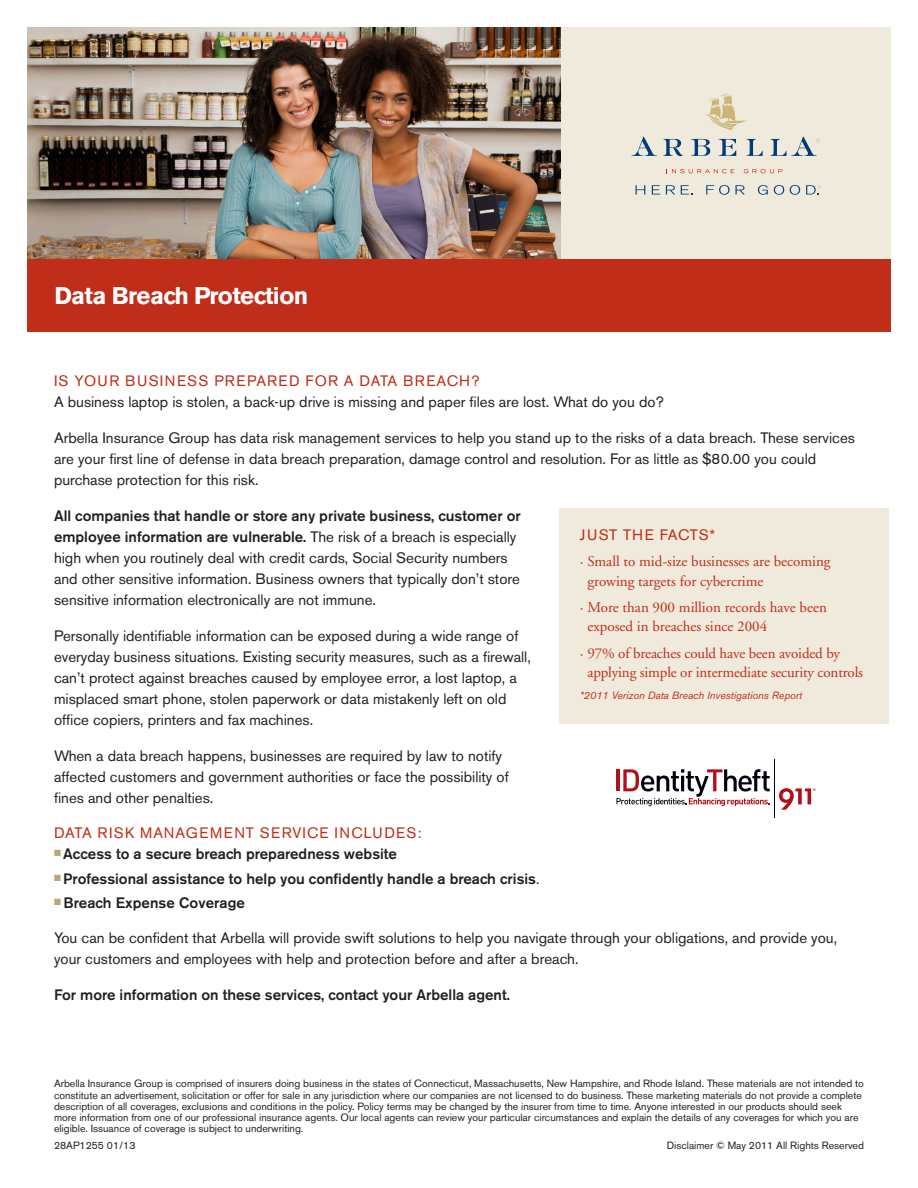
<style>
.page{position:relative;width:918px;height:1188px;background:#fff}
.page>*{position:absolute;margin:0;border:0;box-sizing:border-box;transform-origin:0 0}
.Text{font:700 24px "Akzidenz Grotesk BE";letter-spacing:-.025em;color:#fff}
.Text-2{font:15px/21px "Akzidenz Grotesk BE";color:#231f20}
.Text_-_Callout{font:15px/19.5px "Adobe Garamond";color:#c02d19}
.Text-3{font:500 15px "Akzidenz Grotesk BE";color:#231f20}
.Subhead_B{font:15px "Akzidenz Grotesk BE";letter-spacing:.08em;color:#c02d19}
.Subhead_B-2{font:15px "Akzidenz Grotesk BE";letter-spacing:.04em;color:#c02d19}
.Footnotes{font:10.5px/11.2px "Akzidenz Grotesk BE";color:#231f20}
.Text-4{font:italic 10.5px "Akzidenz Grotesk BE";color:#c02d19}
.s1{font-weight:500}
.s2{font-weight:400}
</style>
<div class="page">
<div style="left:27px;top:258px;width:864px;height:73px;background:#c02d19"></div>
<img style="left:27px;top:27px;width:535px;height:231px">
<div style="left:562px;top:27px;width:329px;height:231px;background:#efeadc"></div>
<div style="left:560px;top:508px;width:329px;height:216px;background:#efeadc"></div>
<svg style="left:632px;top:137px;width:25px;height:19px"></svg>
<svg style="left:663px;top:139px;width:20px;height:17px"></svg>
<svg style="left:691px;top:139px;width:19px;height:17px"></svg>
<svg style="left:719px;top:139px;width:17px;height:17px"></svg>
<svg style="left:747px;top:139px;width:16px;height:17px"></svg>
<svg style="left:672px;top:169px;width:62px;height:4px"></svg>
<svg style="left:744px;top:169px;width:38px;height:4px"></svg>
<svg style="left:771px;top:137px;width:49px;height:19px"></svg>
<svg style="left:706px;top:93px;width:41px;height:37px"></svg>
<svg style="left:636px;top:185px;width:9px;height:10px"></svg>
<svg style="left:652px;top:185px;width:8px;height:10px"></svg>
<svg style="left:666px;top:185px;width:9px;height:10px"></svg>
<svg style="left:681px;top:185px;width:12px;height:10px"></svg>
<svg style="left:706px;top:185px;width:39px;height:10px"></svg>
<svg style="left:758px;top:185px;width:10px;height:10px"></svg>
<svg style="left:774px;top:185px;width:10px;height:10px"></svg>
<svg style="left:790px;top:185px;width:10px;height:10px"></svg>
<svg style="left:806px;top:185px;width:15px;height:10px"></svg>
<hr style="left:774px;top:759px;width:1px;height:58px;background:#00000d">
<svg style="left:779px;top:788px;width:37px;height:22px"></svg>
<svg style="left:617px;top:769px;width:153px;height:37px"></svg>
<p class="Text" style="left:54px;top:282px;width:255px">Data Breach Protection</p>
<p class="Subhead_B" style="left:54px;top:372px;width:427px">IS YOUR BUSINESS PREPARED FOR A DATA BREACH?</p>
<p class="Text-2" style="left:54px;top:391px;width:611px">A business laptop is stolen, a back-up drive is missing and paper files are lost. What do you do?</p>
<p class="Text-2" style="left:54px;top:427px;width:803px">Arbella Insurance Group has data risk management services to help you stand up to the risks of a data breach. These services are your first line of defense in data breach preparation, damage control and resolution. For as little as $80.00 you could purchase protection for this risk.</p>
<p class="Text-2" style="left:54px;top:505px;width:468px"><span class="s1">All companies that handle or store any private business, customer or employee information are vulnerable.</span> The risk of a breach is especially high when you routinely deal with credit cards, Social Security numbers and other sensitive information. Business owners that typically don’t store sensitive information electronically are not immune.</p>
<p class="Text-2" style="left:54px;top:625px;width:478px">Personally identifiable information can be exposed during a wide range of everyday business situations. Existing security measures, such as a firewall, can’t protect against breaches caused by employee error, a lost laptop, a misplaced smart phone, stolen paperwork or data mistakenly left on old office copiers, printers and fax machines.</p>
<p class="Text-2" style="left:54px;top:746px;width:456px">When a data breach happens, businesses are required by law to notify affected customers and government authorities or face the possibility of fines and other penalties.</p>
<p class="Subhead_B" style="left:54px;top:824px;width:369px">DATA RISK MANAGEMENT SERVICE INCLUDES:</p>
<p class="Text-3" style="left:54px;top:844px;width:345px"><sup>■</sup> Access to a secure breach preparedness website</p>
<p class="Text-3" style="left:54px;top:869px;width:487px"><sup>■</sup> Professional assistance to help you confidently handle a breach crisis<span class="s2">.</span></p>
<p class="Text-3" style="left:54px;top:894px;width:193px"><sup>■</sup> Breach Expense Coverage</p>
<p class="Text-2" style="left:54px;top:927px;width:785px">You can be confident that Arbella will provide swift solutions to help you navigate through your obligations, and provide you, your customers and employees with help and protection before and after a breach.</p>
<p class="Text-3" style="left:54px;top:986px;width:457px">For more information on these services, contact your Arbella agent.</p>
<p class="Subhead_B-2" style="left:580px;top:526px;width:137px">JUST THE FACTS*</p>
<p class="Text_-_Callout" style="left:587px;top:552px;width:245px;text-indent:-8px">· Small to mid-size businesses are becoming growing targets for cybercrime</p>
<p class="Text_-_Callout" style="left:587px;top:598px;width:241px;text-indent:-8px">· More than 900 million records have been exposed in breaches since 2004</p>
<p class="Text_-_Callout" style="left:587px;top:643px;width:277px;text-indent:-8px">· 97% of breaches could have been avoided by applying simple or intermediate security controls</p>
<p class="Text-4" style="left:580px;top:689px;width:224px">*2011 Verizon Data Breach Investigations Report</p>
<p class="Footnotes" style="left:54px;top:1078px;width:811px">Arbella Insurance Group is comprised of insurers doing business in the states of Connecticut, Massachusetts, New Hampshire, and Rhode Island. These materials are not intended to constitute an advertisement, solicitation or offer for sale in any jurisdiction where our companies are not licensed to do business. These marketing materials do not provide a complete description of all coverages, exclusions and conditions in the policy. Policy terms may be changed by the insurer from time to time. Anyone interested in our products should seek more information from one of our professional insurance agents. Our local agents can review your particular circumstances and explain the details of any coverages for which you are eligible. Issuance of coverage is subject to underwriting.</p>
<p class="Footnotes" style="left:54px;top:1140px;width:83px">28AP1255 01/13</p>
<p class="Footnotes" style="left:667px;top:1140px;width:199px">Disclaimer © May 2011 All Rights Reserved</p>
</div>
